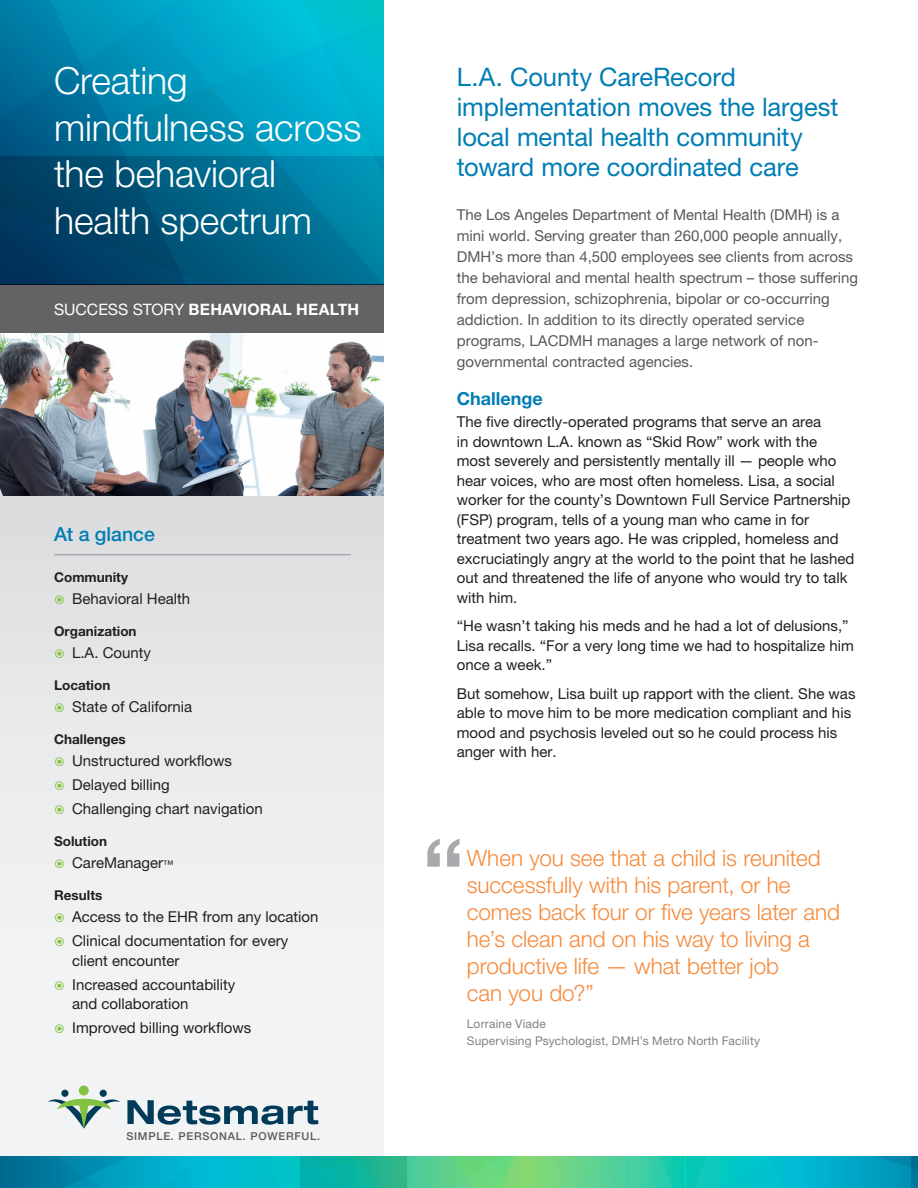
<style>
.page{position:relative;width:918px;height:1188px;background:#fff}
.page>*{position:absolute;margin:0;border:0;box-sizing:border-box;transform-origin:0 0}
.t1{font:500 99px "Helvetica Neue LT Pro";color:#a8a9ad}
.t2{font:300 37.5px/46.5px "Helvetica Neue LT Pro";letter-spacing:-.005em;color:#fff}
.t3{font:25.5px/30px "Helvetica Neue LT Pro";letter-spacing:-.005em;color:#007db5}
.t4{font:300 22.5px/27px "Helvetica Neue LT Pro";letter-spacing:-.005em;color:#f58a3b}
.t5{font:500 19.5px "Helvetica Neue LT Pro";color:#007db5}
.t6{font:700 18px "Helvetica Neue LT Pro";color:#007db5}
.t7{font:700 15.75px "Helvetica Neue LT Pro";letter-spacing:.01em;color:#fff}
.t8{font:15px/19.5px "Helvetica Neue LT Pro";color:#231f20}
.t9{font:15px/21px "Helvetica Neue LT Pro";color:#57585a}
.t10{font:700 13.5px "Helvetica Neue LT Pro";color:#231f20}
.t11{font:12px/16.5px "Helvetica Neue LT Pro";letter-spacing:.015em;color:#808285}
.t12{font:500 10.95px "Helvetica Neue LT Pro";letter-spacing:.065em;color:#58595b}
.s1{font-weight:400}
.s2{font-size:10.5px}
</style>
<div class="page">
<div style="left:0;top:487px;width:383px;height:701px;background:linear-gradient(to bottom,#dedfe1,#f8f9fa)"></div>
<svg style="left:127px;top:1100px;width:191px;height:25px"></svg>
<div style="left:61px;top:1090px;width:8px;height:7px;background:#023b5a;border-radius:50%"></div>
<div style="left:100px;top:1090px;width:7px;height:7px;background:#023b5a;border-radius:50%"></div>
<svg style="left:47px;top:1094px;width:73px;height:35px"></svg>
<div style="left:79px;top:1086px;width:10px;height:9px;background:#81c340;border-radius:50%"></div>
<svg style="left:0;top:1157px;width:918px;height:31px;background:#1db6ac"></svg>
<div style="left:0;top:284px;width:383px;height:50px;background:#636366"></div>
<svg style="left:241px;top:186px;width:142px;height:98px;background:#007497"></svg>
<svg style="left:0;top:186px;width:241px;height:98px;background:#00486d"></svg>
<svg style="left:0;top:0;width:383px;height:186px;background:#008eb2"></svg>
<img style="left:0;top:333px;width:383px;height:163px">
<hr style="left:54px;top:554px;width:297px;height:1px;background:#939598">
<svg style="left:55px;top:595px;width:9px;height:9px"></svg>
<svg style="left:55px;top:649px;width:9px;height:9px"></svg>
<svg style="left:55px;top:703px;width:9px;height:9px"></svg>
<svg style="left:55px;top:757px;width:9px;height:9px"></svg>
<svg style="left:55px;top:781px;width:9px;height:9px"></svg>
<svg style="left:55px;top:805px;width:9px;height:9px"></svg>
<svg style="left:55px;top:859px;width:9px;height:9px"></svg>
<svg style="left:55px;top:913px;width:9px;height:9px"></svg>
<svg style="left:55px;top:937px;width:9px;height:9px"></svg>
<svg style="left:55px;top:981px;width:9px;height:9px"></svg>
<svg style="left:55px;top:1024px;width:9px;height:9px"></svg>
<h2 class="t2" style="left:54px;top:57px;width:309px">Creating mindfulness across the behavioral health spectrum</h2>
<p class="t7" style="left:54px;top:299px;width:307px"><span class="s1">SUCCESS STORY</span> BEHAVIORAL HEALTH</p>
<h3 class="t5" style="left:54px;top:523px;width:102px">At a glance</h3>
<p class="t10" style="left:54px;top:569px;width:75px">Community</p>
<p class="t8" style="left:72px;top:589px;width:120px">Behavioral Health</p>
<p class="t10" style="left:54px;top:623px;width:84px">Organization</p>
<p class="t8" style="left:72px;top:643px;width:80px">L.A. County</p>
<p class="t10" style="left:54px;top:677px;width:58px">Location</p>
<p class="t8" style="left:72px;top:697px;width:121px">State of California</p>
<p class="t10" style="left:54px;top:731px;width:73px">Challenges</p>
<p class="t8" style="left:72px;top:749px;width:192px;line-height:24px">Unstructured workflows<br>Delayed billing<br>Challenging chart navigation</p>
<p class="t10" style="left:54px;top:833px;width:54px">Solution</p>
<p class="t8" style="left:72px;top:853px;width:103px">CareManager<span class="s2">™</span></p>
<p class="t10" style="left:54px;top:887px;width:50px">Results</p>
<p class="t8" style="left:72px;top:905px;width:248px;line-height:24px">Access to the EHR from any location<br>Clinical documentation for every</p>
<p class="t8" style="left:72px;top:948px;width:165px;line-height:24px">client encounter<br>Increased accountability</p>
<p class="t8" style="left:72px;top:992px;width:181px;line-height:24px">and collaboration<br>Improved billing workflows</p>
<p class="t12" style="left:126px;top:1130px;width:195px">SIMPLE. PERSONAL. POWERFUL.</p>
<h3 class="t3" style="left:457px;top:61px;width:383px">L.A. County CareRecord implementation moves the largest local mental health community toward more coordinated care</h3>
<p class="t9" style="left:457px;top:204px;width:403px">The Los Angeles Department of Mental Health (DMH) is a mini world. Serving greater than 260,000 people annually, DMH’s more than 4,500 employees see clients from across the behavioral and mental health spectrum – those suffering from depression, schizophrenia, bipolar or co-occurring addiction. In addition to its directly operated service programs, LACDMH manages a large network of non&shy;governmental contracted agencies.</p>
<p class="t6" style="left:457px;top:387px;width:87px">Challenge</p>
<p class="t8" style="left:457px;top:412px;width:399px">The five directly-operated programs that serve an area<br>in downtown L.A. known as “Skid Row” work with the most severely and persistently mentally ill — people who hear voices, who are most often homeless. Lisa, a social worker for the county’s Downtown Full Service Partnership (FSP) program, tells of a young man who came in for treatment two years ago. He was crippled, homeless and excruciatingly angry at the world to the point that he lashed out and threatened the life of anyone who would try to talk with him.</p>
<p class="t8" style="left:457px;top:616px;width:398px">“He wasn’t taking his meds and he had a lot of delusions,”<br>Lisa recalls. “For a very long time we had to hospitalize him once a week.”</p>
<p class="t8" style="left:457px;top:684px;width:400px">But somehow, Lisa built up rapport with the client. She was able to move him to be more medication compliant and his mood and psychosis leveled out so he could process his anger with her.</p>
<h1 class="t1" style="left:421px;top:815px;width:45px">“</h1>
<h3 class="t4" style="left:467px;top:844px;width:375px">When you see that a child is reunited successfully with his parent, or he comes back four or five years later and he’s clean and on his way to living a productive life — what better job<br>can you do?”</h3>
<p class="t11" style="left:467px;top:1016px;width:295px">Lorraine Viade<br>Supervising Psychologist, DMH’s Metro North Facility</p>
</div>
